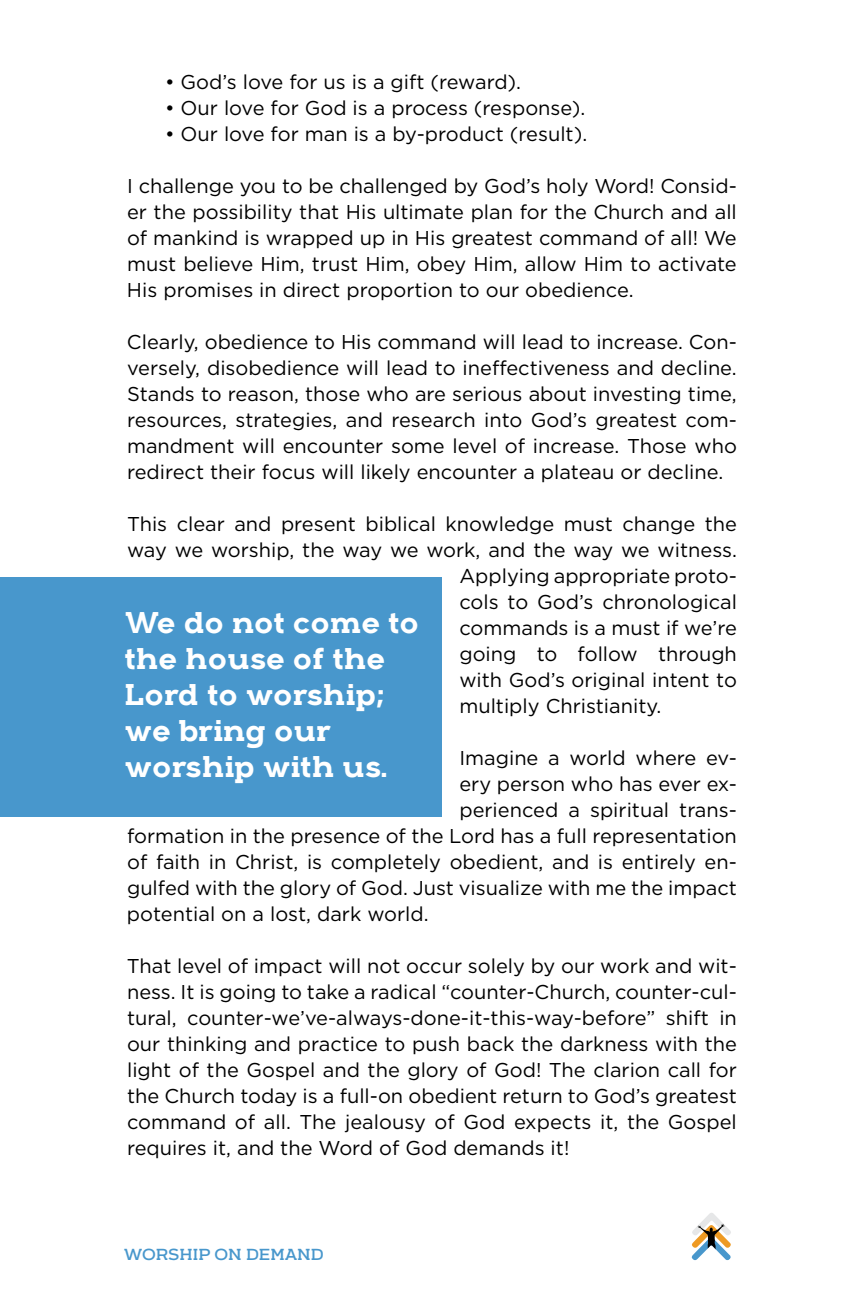
<style>
.page{position:relative;width:864px;height:1296px;background:#fff}
.page>*{position:absolute;margin:0;border:0;box-sizing:border-box;transform-origin:0 0}
.t1{font:700 30px/36px "Arkibal Serif";color:#fff}
.t2{font:20px/26px "Gotham";color:#000;text-align:justify}
.t3{font:16px "Arkibal Serif";color:#4897cc}
</style>
<div class="page">
<svg style="left:691px;top:1213px;width:40px;height:47px"></svg>
<div style="left:0;top:577px;width:441px;height:239px;background:#4897cc"></div>
<p class="t2" style="left:165px;top:68px;width:358px">• God’s love for us is a gift (reward).</p>
<p class="t2" style="left:165px;top:94px;width:422px">• Our love for God is a process (response).</p>
<p class="t2" style="left:165px;top:120px;width:424px">• Our love for man is a by-product (result).</p>
<p class="t2" style="left:127px;top:172px;width:611px">I challenge you to be challenged by God’s holy Word! Consid&shy;er the possibility that His ultimate plan for the Church and all of mankind is wrapped up in His greatest command of all! We must believe Him, trust Him, obey Him, allow Him to activate His promises in direct proportion to our obedience.</p>
<p class="t2" style="left:127px;top:328px;width:611px">Clearly, obedience to His command will lead to increase. Con&shy;versely, disobedience will lead to ineffectiveness and decline.<br>Stands to reason, those who are serious about investing time, resources, strategies, and research into God’s greatest com&shy;mandment will encounter some level of increase. Those who redirect their focus will likely encounter a plateau or decline.</p>
<p class="t2" style="left:127px;top:510px;width:611px">This clear and present biblical knowledge must change the</p>
<p class="t2" style="left:127px;top:536px;width:611px">way we worship, the way we work, and the way we witness.</p>
<p class="t2" style="left:459px;top:562px;width:279px">Applying appropriate proto-</p>
<p class="t2" style="left:459px;top:588px;width:279px">cols to God’s chronological</p>
<p class="t2" style="left:459px;top:614px;width:279px">commands is a must if we’re</p>
<p class="t2" style="left:459px;top:640px;width:279px">going to follow through</p>
<p class="t2" style="left:459px;top:666px;width:279px">with God’s original intent to</p>
<p class="t2" style="left:459px;top:692px;width:204px">multiply Christianity.</p>
<p class="t2" style="left:459px;top:744px;width:279px">Imagine a world where ev-</p>
<p class="t2" style="left:459px;top:770px;width:279px">ery person who has ever ex-</p>
<p class="t2" style="left:459px;top:796px;width:279px">perienced a spiritual trans-</p>
<p class="t2" style="left:127px;top:822px;width:611px">formation in the presence of the Lord has a full representation</p>
<p class="t2" style="left:127px;top:848px;width:611px">of faith in Christ, is completely obedient, and is entirely en-</p>
<p class="t2" style="left:127px;top:874px;width:611px">gulfed with the glory of God. Just visualize with me the impact</p>
<p class="t2" style="left:127px;top:900px;width:303px">potential on a lost, dark world.</p>
<p class="t2" style="left:127px;top:952px;width:611px">That level of impact will not occur solely by our work and wit&shy;ness. It is going to take a radical “counter-Church, counter-cul&shy;tural, counter-we’ve-always-done-it-this-way-before” shift in our thinking and practice to push back the darkness with the light of the Gospel and the glory of God! The clarion call for the Church today is a full-on obedient return to God’s greatest command of all. The jealousy of God expects it, the Gospel requires it, and the Word of God demands it!</p>
<h1 class="t1" style="left:125px;top:604px;width:296px">We do not come to the house of the<br>Lord to worship; we bring our worship with us.</h1>
<p class="t3" style="left:124px;top:1244px;width:201px">WORSHIP ON DEMAND</p>
</div>
